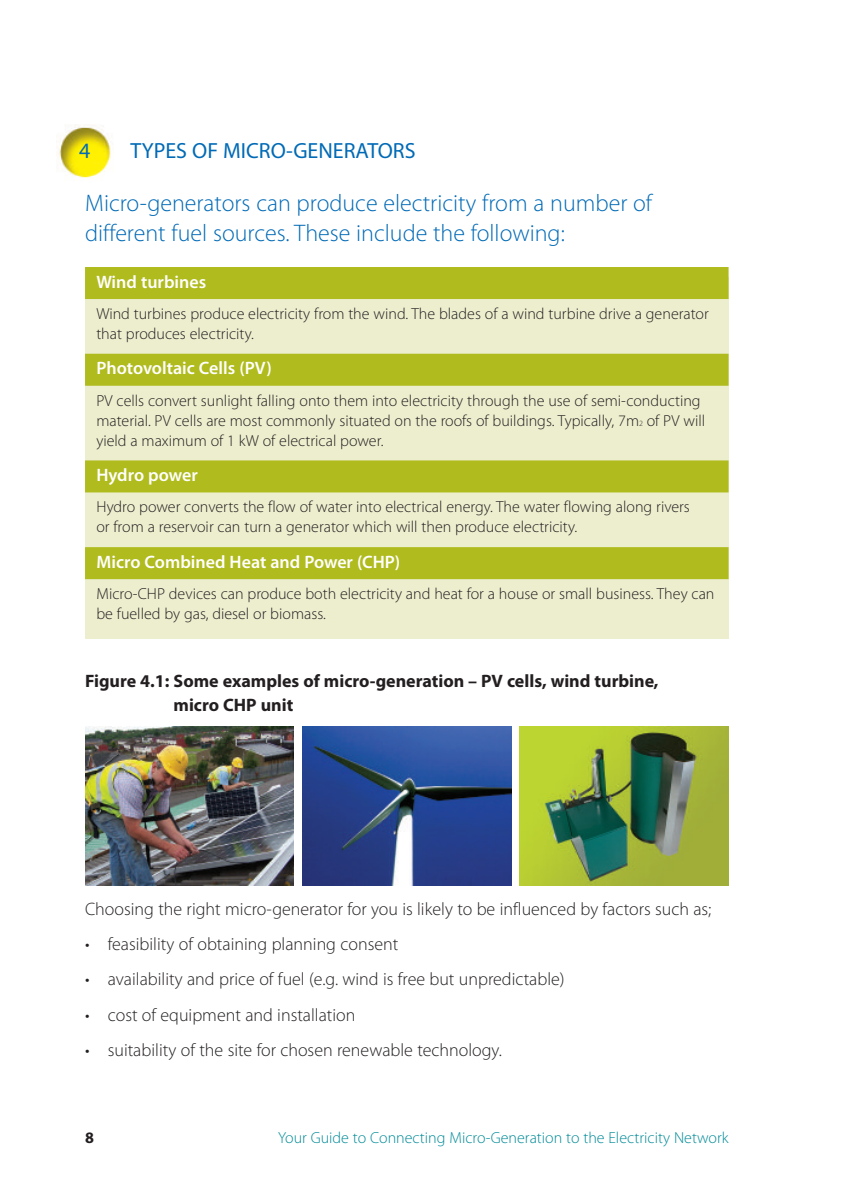
<style>
.page{position:relative;width:842px;height:1191px;background:#fff}
.page>*{position:absolute;margin:0;border:0;box-sizing:border-box;transform-origin:0 0}
.t1{font:300 24px/30px "Myriad Pro";color:#016ab6}
.t2{font:22px "Myriad Pro";color:#016ab6}
.t3{font:300 18px "Myriad Pro";color:#231f20}
.t4{font:600 18px "Myriad Pro";color:#fff}
.t5{font:700 18px/24px "Myriad Pro";color:#231f20}
.t6{font:300 16px/20px "Myriad Pro";color:#231f20}
.t7{font:300 16px "Myriad Pro";color:#008b98}
.t8{font:700 16px "Myriad Pro";color:#231f20}
.s1{font-size:8px}
</style>
<div class="page">
<div style="left:85px;top:277px;width:643px;height:361px;background:#eceece"></div>
<div style="left:85px;top:267px;width:643px;height:32px;background:#b0bb1d"></div>
<div style="left:85px;top:354px;width:643px;height:32px;background:#b0bb1d"></div>
<div style="left:85px;top:460px;width:643px;height:32px;background:#b0bb1d"></div>
<div style="left:85px;top:547px;width:643px;height:32px;background:#b0bb1d"></div>
<img style="left:56px;top:124px;width:55px;height:54px">
<img style="left:85px;top:726px;width:209px;height:159px">
<img style="left:302px;top:726px;width:209px;height:159px">
<img style="left:520px;top:726px;width:208px;height:159px">
<h2 class="t2" style="left:130px;top:143px;width:287px">TYPES OF MICRO-GENERATORS</h2>
<h1 class="t1" style="left:85px;top:190px;width:569px">Micro-generators can produce electricity from a number of different fuel sources. These include the following:</h1>
<p class="t4" style="left:96px;top:275px;width:111px">Wind turbines</p>
<p class="t6" style="left:96px;top:305px;width:614px">Wind turbines produce electricity from the wind. The blades of a wind turbine drive a generator that produces electricity.</p>
<p class="t4" style="left:96px;top:361px;width:177px">Photovoltaic Cells (PV)</p>
<p class="t6" style="left:96px;top:391px;width:610px">PV cells convert sunlight falling onto them into electricity through the use of semi-conducting material. PV cells are most commonly situated on the roofs of buildings. Typically, 7m<span class="s1">2</span> of PV will yield a maximum of 1 kW of electrical power.</p>
<p class="t4" style="left:96px;top:468px;width:103px">Hydro power</p>
<p class="t6" style="left:96px;top:498px;width:595px">Hydro power converts the flow of water into electrical energy. The water flowing along rivers or from a reservoir can turn a generator which will then produce electricity.</p>
<p class="t4" style="left:96px;top:555px;width:305px">Micro Combined Heat and Power (CHP)</p>
<p class="t6" style="left:96px;top:585px;width:620px">Micro-CHP devices can produce both electricity and heat for a house or small business. They can be fuelled by gas, diesel or biomass.</p>
<h2 class="t2" style="left:79px;top:143px;width:13px">4</h2>
<p class="t5" style="left:174px;top:670px;width:486px;text-indent:-88px">Figure 4.1: Some examples of micro-generation – PV cells, wind turbine, micro CHP unit</p>
<p class="t3" style="left:85px;top:902px;width:628px">Choosing the right micro-generator for you is likely to be influenced by factors such as;</p>
<p class="t3" style="left:85px;top:937px;width:315px">• feasibility of obtaining planning consent</p>
<p class="t3" style="left:85px;top:972px;width:481px">• availability and price of fuel (e.g. wind is free but unpredictable)</p>
<p class="t3" style="left:85px;top:1008px;width:272px">• cost of equipment and installation</p>
<p class="t3" style="left:85px;top:1043px;width:418px">• suitability of the site for chosen renewable technology.</p>
<p class="t8" style="left:85px;top:1131px;width:10px">8</p>
<p class="t7" style="left:278px;top:1131px;width:452px">Your Guide to Connecting Micro-Generation to the Electricity Network</p>
</div>
